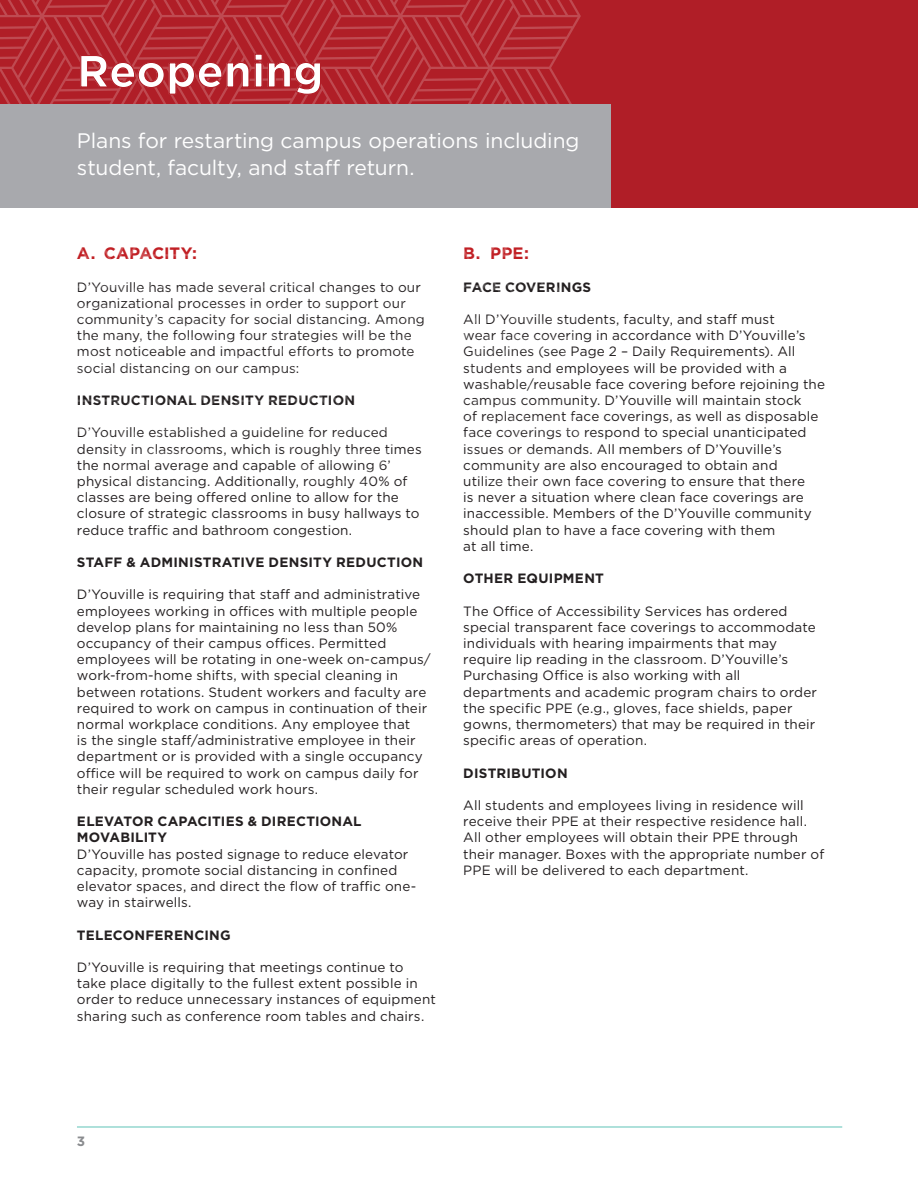
<style>
.page{position:relative;width:918px;height:1188px;background:#fff}
.page>*{position:absolute;margin:0;border:0;box-sizing:border-box;transform-origin:0 0}
.t1{font:700 45px "Gotham";color:#fff}
.t2{font:21px/27px "Gotham";letter-spacing:-.005em;color:#fff}
.t3{font:700 16.5px "Gotham";letter-spacing:.005em;color:#c12025}
.t4{font:13.5px/16.2px "Gotham";letter-spacing:.01em;color:#231f20}
.t5{font:700 13.5px/16.2px "Gotham";letter-spacing:.015em;color:#231f20}
.t6{font:700 13.5px "Gotham";color:#8a8c8f}
</style>
<div class="page">
<div style="left:0;top:0;width:918px;height:207px;background:#b01e27"></div>
<hr style="left:77px;top:1127px;width:765px;height:1px;background:#5fc4b7">
<svg style="left:0;top:0;width:581px;height:208px"></svg>
<div style="left:0;top:104px;width:610px;height:103px;background:#a8a9ad"></div>
<svg style="left:80px;top:53px;width:242px;height:42px"></svg>
<p class="t1" style="left:77px;top:41px;width:248px">Reopening</p>
<p class="t2" style="left:77px;top:126px;width:504px">Plans for restarting campus operations including student, faculty, and staff return.</p>
<p class="t3" style="left:77px;top:242px;width:122px">A. CAPACITY:</p>
<p class="t4" style="left:77px;top:278px;width:349px">D’Youville has made several critical changes to our organizational processes in order to support our community’s capacity for social distancing. Among the many, the following four strategies will be the most noticeable and impactful efforts to promote social distancing on our campus:</p>
<p class="t5" style="left:77px;top:392px;width:280px">INSTRUCTIONAL DENSITY REDUCTION</p>
<p class="t4" style="left:77px;top:424px;width:346px">D’Youville established a guideline for reduced density in classrooms, which is roughly three times the normal average and capable of allowing 6’ physical distancing. Additionally, roughly 40% of classes are being offered online to allow for the closure of strategic classrooms in busy hallways to reduce traffic and bathroom congestion.</p>
<p class="t5" style="left:77px;top:554px;width:348px">STAFF &amp; ADMINISTRATIVE DENSITY REDUCTION</p>
<p class="t4" style="left:77px;top:586px;width:355px">D’Youville is requiring that staff and administrative employees working in offices with multiple people develop plans for maintaining no less than 50% occupancy of their campus offices. Permitted employees will be rotating in one-week on-campus/ work-from-home shifts, with special cleaning in between rotations. Student workers and faculty are required to work on campus in continuation of their normal workplace conditions. Any employee that<br>is the single staff/administrative employee in their department or is provided with a single occupancy office will be required to work on campus daily for their regular scheduled work hours.</p>
<p class="t5" style="left:77px;top:813px;width:286px">ELEVATOR CAPACITIES &amp; DIRECTIONAL<br>MOVABILITY</p>
<p class="t4" style="left:77px;top:845px;width:341px">D’Youville has posted signage to reduce elevator capacity, promote social distancing in confined elevator spaces, and direct the flow of traffic one&shy;way in stairwells.</p>
<p class="t5" style="left:77px;top:927px;width:155px">TELECONFERENCING</p>
<p class="t4" style="left:77px;top:959px;width:360px">D’Youville is requiring that meetings continue to take place digitally to the fullest extent possible in order to reduce unnecessary instances of equipment sharing such as conference room tables and chairs.</p>
<p class="t3" style="left:463px;top:242px;width:67px">B. PPE:</p>
<p class="t5" style="left:463px;top:279px;width:129px">FACE COVERINGS</p>
<p class="t4" style="left:463px;top:311px;width:363px">All D’Youville students, faculty, and staff must<br>wear face covering in accordance with D’Youville’s Guidelines (see Page 2 – Daily Requirements). All students and employees will be provided with a washable/reusable face covering before rejoining the campus community. D’Youville will maintain stock<br>of replacement face coverings, as well as disposable face coverings to respond to special unanticipated issues or demands. All members of D’Youville’s community are also encouraged to obtain and<br>utilize their own face covering to ensure that there<br>is never a situation where clean face coverings are inaccessible. Members of the D’Youville community should plan to have a face covering with them<br>at all time.</p>
<p class="t5" style="left:463px;top:570px;width:142px">OTHER EQUIPMENT</p>
<p class="t4" style="left:463px;top:602px;width:355px">The Office of Accessibility Services has ordered special transparent face coverings to accommodate individuals with hearing impairments that may require lip reading in the classroom. D’Youville’s Purchasing Office is also working with all departments and academic program chairs to order the specific PPE (e.g., gloves, face shields, paper gowns, thermometers) that may be required in their specific areas of operation.</p>
<p class="t5" style="left:463px;top:765px;width:106px">DISTRIBUTION</p>
<p class="t4" style="left:463px;top:797px;width:363px">All students and employees living in residence will receive their PPE at their respective residence hall.<br>All other employees will obtain their PPE through their manager. Boxes with the appropriate number of PPE will be delivered to each department.</p>
<p class="t6" style="left:77px;top:1132px;width:10px">3</p>
</div>
